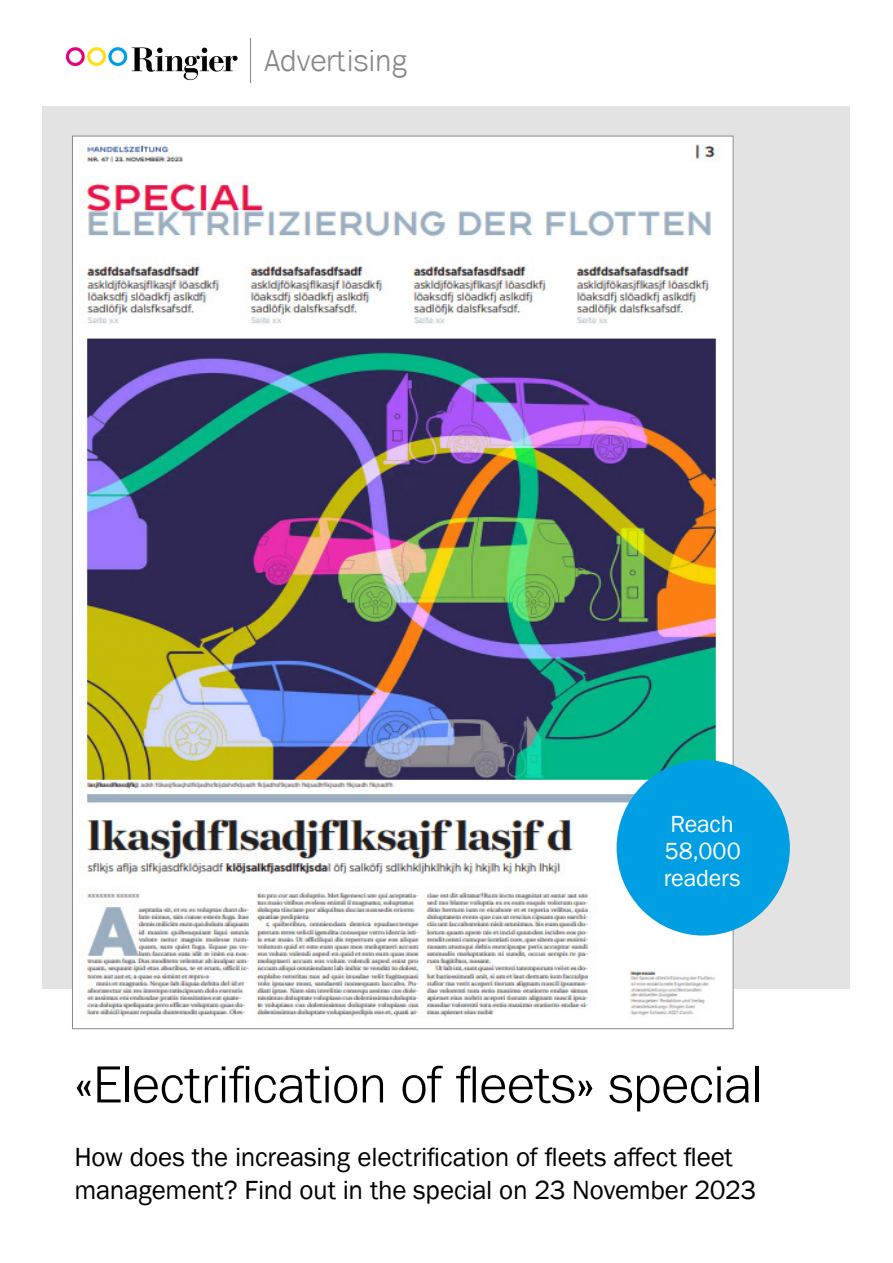
<style>
.page{position:relative;width:893px;height:1263px;background:#fff}
.page>*{position:absolute;margin:0;border:0;box-sizing:border-box;transform-origin:0 0}
.t1{font:300 54px "Ringier";letter-spacing:-.01em;color:#000}
.t2{font:300 31.2px "Ringier";color:#878787}
.t3{font:27px/33px "Ringier";letter-spacing:-.01em;color:#000}
.t4{font:24px/27px "Ringier";letter-spacing:-.005em;color:#fff}
.t5{font:19.5px "Ringier";letter-spacing:-.005em;color:#fff}
</style>
<div class="page">
<svg style="left:66px;top:47px;width:172px;height:33px"></svg>
<hr style="left:250px;top:38px;width:1px;height:45px;background:#878787">
<div style="left:43px;top:106px;width:807px;height:883px;background:#e3e3e3"></div>
<img style="left:74px;top:138px;width:657px;height:881px">
<div style="left:617px;top:760px;width:173px;height:175px;background:#009fe3;border-radius:50%"></div>
<p class="t2" style="left:265px;top:41px;width:145px">Advertising</p>
<p class="t4" style="left:664px;top:810px;width:79px">Reach<br>58,000 readers</p>
<p class="t5" style="left:654px;top:844px;width:89px">profitieren!</p>
<h1 class="t1" style="left:74px;top:1051px;width:690px">«Electrification of fleets» special</h1>
<p class="t3" style="left:74px;top:1140px;width:683px">How does the increasing electrification of fleets affect fleet management? Find out in the special on 23 November 2023</p>
</div>
